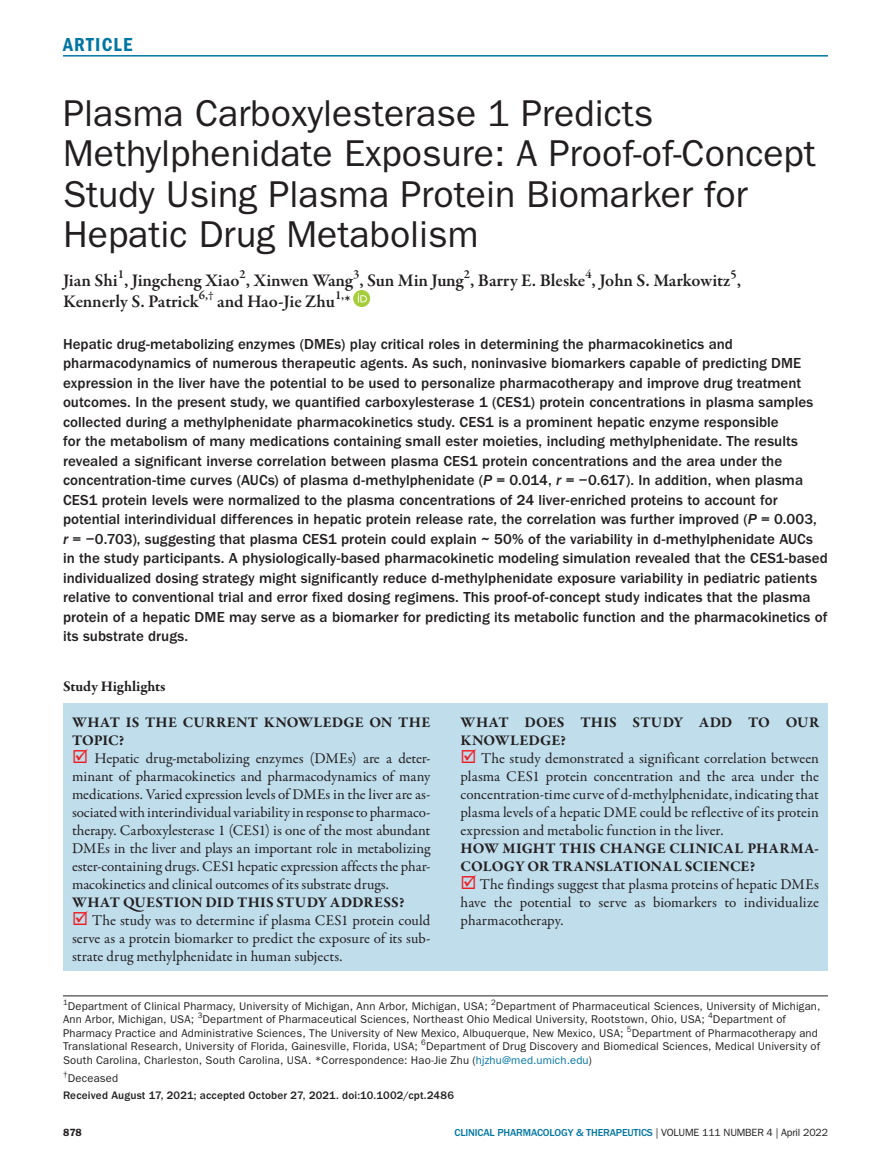
<style>
.page{position:relative;width:891px;height:1175px;background:#fff}
.page>*{position:absolute;margin:0;border:0;box-sizing:border-box;transform-origin:0 0}
.t1{font:37.5px/40.5px "ITC Franklin Gothic Std";color:#231f20}
.t2{font:19.5px "ITC Franklin Gothic Std Dm Cd";letter-spacing:.065em;color:#0076a3}
.t3{font:600 18px/21px "Garamond Premr Pro";letter-spacing:-.005em;color:#231f20}
.t4{font:500 15px/19.5px "ITC Franklin Gothic Std";letter-spacing:.005em;color:#231f20}
.t5{font:15px/18px "Garamond Premr Pro";color:#231f20;text-align:justify}
.t6{font:700 15px/18px "Garamond Premr Pro";letter-spacing:.01em;color:#231f20}
.t7{font:11.25px/13.5px "ITC Franklin Gothic Std";letter-spacing:.015em;color:#231f20}
.t8{font:500 11.25px "ITC Franklin Gothic Std";letter-spacing:.015em;color:#231f20}
.t9{font:500 10.5px "ITC Franklin Gothic Std";letter-spacing:-.015em;color:#0076a3}
.t10{font:600 10.5px "ITC Franklin Gothic Std";color:#231f20}
.t11{font:7.8px "ITC Franklin Gothic Std";color:#231f20}
.s1{font-family:"ITC Franklin Gothic Std Med It";font-weight:400}
.s2{color:#ee1d23}
.s3{color:#0076a3}
.s4{font-weight:400;color:#231f20}
</style>
<div class="page">
<hr style="left:63px;top:55px;width:765px;height:2px;background:#0076a3">
<svg style="left:353px;top:290px;width:17px;height:17px"></svg>
<svg style="left:358px;top:293px;width:9px;height:9px"></svg>
<hr style="left:63px;top:995px;width:765px;height:1px;background:#231f20">
<div style="left:63px;top:668px;width:765px;height:302px;background:#bfddeb"></div>
<div style="left:51px;top:659px;width:780px;height:43px;background:#fff"></div>
<h2 class="t2" style="left:63px;top:33px;width:71px">ARTICLE</h2>
<h1 class="t1" style="left:63px;top:93px;width:754px">Plasma Carboxylesterase 1 Predicts Methylphenidate Exposure: A Proof-of-Concept Study Using Plasma Protein Biomarker for Hepatic Drug Metabolism</h1>
<p class="t3" style="left:63px;top:270px;width:679px">Jian Shi<sup>1</sup>, Jingcheng Xiao<sup>2</sup>, Xinwen Wang<sup>3</sup>, Sun Min Jung<sup>2</sup>, Barry E. Bleske<sup>4</sup>, John S. Markowitz<sup>5</sup>,<br>Kennerly S. Patrick<sup>6,†</sup> and Hao-Jie Zhu<sup>1,</sup>*</p>
<p class="t4" style="left:63px;top:334px;width:766px">Hepatic drug-metabolizing enzymes (DMEs) play critical roles in determining the pharmacokinetics and pharmacodynamics of numerous therapeutic agents. As such, noninvasive biomarkers capable of predicting DME expression in the liver have the potential to be used to personalize pharmacotherapy and improve drug treatment outcomes. In the present study, we quantified carboxylesterase 1 (CES1) protein concentrations in plasma samples collected during a methylphenidate pharmacokinetics study. CES1 is a prominent hepatic enzyme responsible<br>for the metabolism of many medications containing small ester moieties, including methylphenidate. The results revealed a significant inverse correlation between plasma CES1 protein concentrations and the area under the concentration-time curves (AUCs) of plasma d-methylphenidate (<span class="s1">P</span> = 0.014, <span class="s1">r</span> = −0.617). In addition, when plasma CES1 protein levels were normalized to the plasma concentrations of 24 liver-enriched proteins to account for potential interindividual differences in hepatic protein release rate, the correlation was further improved (<span class="s1">P</span> = 0.003,<br><span class="s1">r</span> = −0.703), suggesting that plasma CES1 protein could explain ~ 50% of the variability in d-methylphenidate AUCs in the study participants. A physiologically-based pharmacokinetic modeling simulation revealed that the CES1-based individualized dosing strategy might significantly reduce d-methylphenidate exposure variability in pediatric patients relative to conventional trial and error fixed dosing regimens. This proof-of-concept study indicates that the plasma protein of a hepatic DME may serve as a biomarker for predicting its metabolic function and the pharmacokinetics of its substrate drugs.</p>
<p class="t6" style="left:63px;top:677px;width:104px">Study Highlights</p>
<p class="t6" style="left:72px;top:713px;width:360px">WHAT IS THE CURRENT KNOWLEDGE ON THE<br>TOPIC?</p>
<p class="t5" style="left:72px;top:749px;width:360px"><span class="s2">☑</span> Hepatic drug-metabolizing enzymes (DMEs) are a deter&shy;minant of pharmacokinetics and pharmacodynamics of many medications. Varied expression levels of DMEs in the liver are as&shy;sociated with interindividual variability in response to pharmaco&shy;therapy. Carboxylesterase 1 (CES1) is one of the most abundant DMEs in the liver and plays an important role in metabolizing ester-containing drugs. CES1 hepatic expression affects the phar&shy;macokinetics and clinical outcomes of its substrate drugs.</p>
<p class="t6" style="left:72px;top:893px;width:334px">WHAT QUESTION DID THIS STUDY ADDRESS?</p>
<p class="t5" style="left:72px;top:911px;width:360px"><span class="s2">☑</span> The study was to determine if plasma CES1 protein could serve as a protein biomarker to predict the exposure of its sub&shy;strate drug methylphenidate in human subjects.</p>
<p class="t6" style="left:461px;top:713px;width:360px">WHAT DOES THIS STUDY ADD TO OUR<br>KNOWLEDGE?</p>
<p class="t5" style="left:461px;top:749px;width:360px"><span class="s2">☑</span> The study demonstrated a significant correlation between plasma CES1 protein concentration and the area under the concentration-time curve of d-methylphenidate, indicating that plasma levels of a hepatic DME could be reflective of its protein expression and metabolic function in the liver.</p>
<p class="t6" style="left:461px;top:839px;width:360px">HOW MIGHT THIS CHANGE CLINICAL PHARMA-<br>COLOGY OR TRANSLATIONAL SCIENCE?</p>
<p class="t5" style="left:461px;top:875px;width:360px"><span class="s2">☑</span> The findings suggest that plasma proteins of hepatic DMEs have the potential to serve as biomarkers to individualize pharmacotherapy.</p>
<p class="t11" style="left:63px;top:997px;width:6px">1</p>
<p class="t7" style="left:68px;top:999px;width:421px">Department of Clinical Pharmacy, University of Michigan, Ann Arbor, Michigan, USA;</p>
<p class="t11" style="left:491px;top:997px;width:6px">2</p>
<p class="t7" style="left:496px;top:999px;width:326px">Department of Pharmaceutical Sciences, University of Michigan,</p>
<p class="t7" style="left:63px;top:1012px;width:133px">Ann Arbor, Michigan, USA;</p>
<p class="t11" style="left:198px;top:1011px;width:6px">3</p>
<p class="t7" style="left:203px;top:1012px;width:504px">Department of Pharmaceutical Sciences, Northeast Ohio Medical University, Rootstown, Ohio, USA;</p>
<p class="t11" style="left:708px;top:1011px;width:6px">4</p>
<p class="t7" style="left:713px;top:1012px;width:75px">Department of</p>
<p class="t7" style="left:63px;top:1026px;width:562px">Pharmacy Practice and Administrative Sciences, The University of New Mexico, Albuquerque, New Mexico, USA;</p>
<p class="t11" style="left:627px;top:1024px;width:6px">5</p>
<p class="t7" style="left:632px;top:1026px;width:188px">Department of Pharmacotherapy and</p>
<p class="t7" style="left:63px;top:1039px;width:356px">Translational Research, University of Florida, Gainesville, Florida, USA;</p>
<p class="t11" style="left:421px;top:1038px;width:6px">6</p>
<p class="t7" style="left:63px;top:1039px;width:759px;text-indent:363px">Department of Drug Discovery and Biomedical Sciences, Medical University of<br>South Carolina, Charleston, South Carolina, USA. *Correspondence: Hao-Jie Zhu (<span class="s3">hjzhu@med.umich.edu</span>)</p>
<p class="t11" style="left:63px;top:1069px;width:6px">†</p>
<p class="t7" style="left:68px;top:1071px;width:52px">Deceased</p>
<p class="t8" style="left:63px;top:1088px;width:392px">Received August 17, 2021; accepted October 27, 2021. doi:10.1002/cpt.2486</p>
<p class="t10" style="left:63px;top:1125px;width:20px">878</p>
<p class="t9" style="left:455px;top:1126px;width:375px">CLINICAL PHARMACOLOGY &amp; THERAPEUTICS <span class="s4">| VOLUME 111 NUMBER 4 | April 2022</span></p>
</div>
